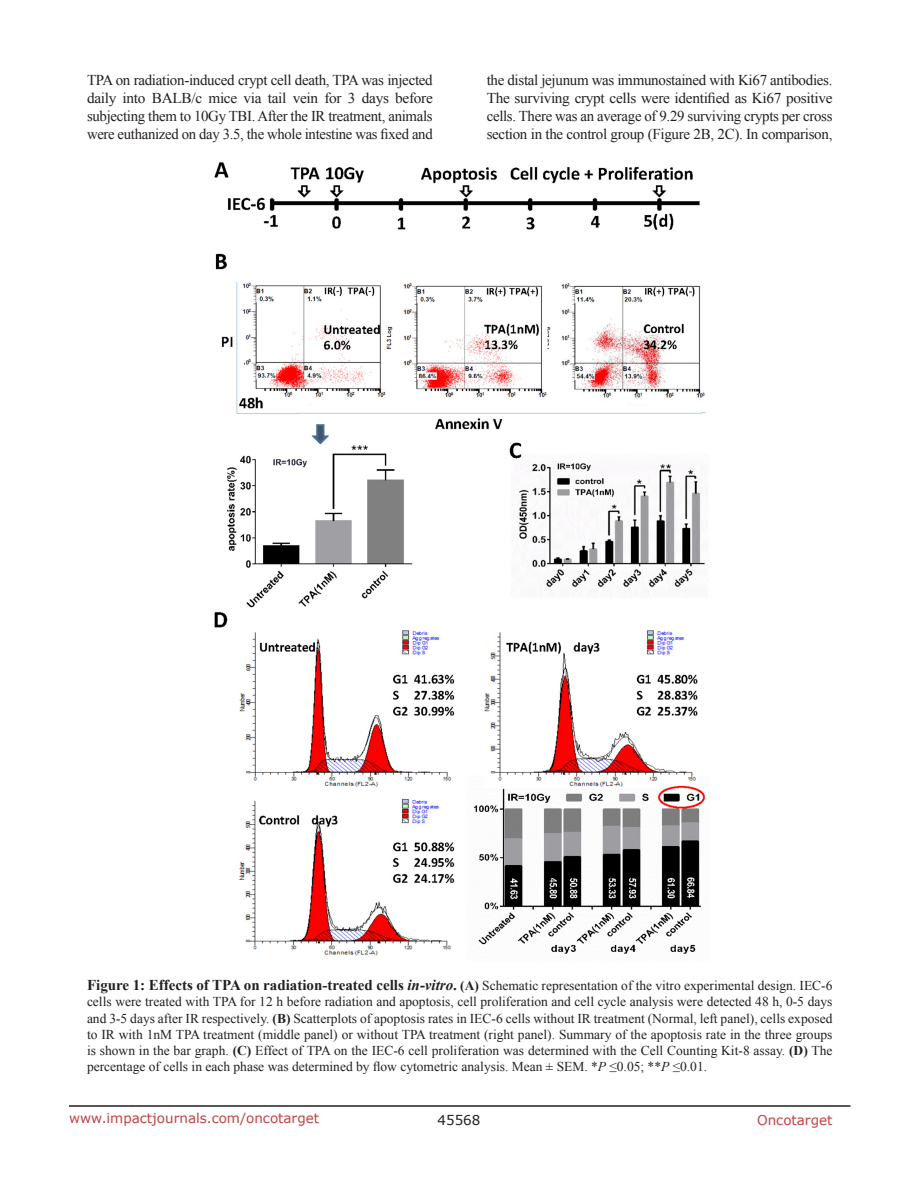
<style>
.page{position:relative;width:918px;height:1188px;background:#fff}
.page>*{position:absolute;margin:0;border:0;box-sizing:border-box;transform-origin:0 0}
.BodyText{font:15px/18px "Times New Roman";letter-spacing:-.02em;color:#231f20;text-align:justify}
.figuretext{font:13.5px/16.2px "Times New Roman";color:#231f20;text-align:justify}
.t1{font:13.5px "Verdana";color:#c24141}
.t2{font:13.5px "Verdana";color:#231f20}
.s1{font-weight:700;font-size:15px}
.s2{font-weight:700;font-style:italic;font-size:15px}
.s3{font-weight:700}
.s4{font-style:italic}
</style>
<div class="page">
<hr style="left:69px;top:1105px;width:781px;height:2px;background:#231f20">
<img style="left:214px;top:162px;width:494px;height:794px">
<p class="BodyText" style="left:87px;top:71px;width:347px">TPA on radiation-induced crypt cell death, TPA was injected daily into BALB/c mice via tail vein for 3 days before subjecting them to 10Gy TBI. After the IR treatment, animals were euthanized on day 3.5, the whole intestine was fixed and</p>
<p class="BodyText" style="left:487px;top:71px;width:347px">the distal jejunum was immunostained with Ki67 antibodies.<br>The surviving crypt cells were identified as Ki67 positive cells. There was an average of 9.29 surviving crypts per cross section in the control group (Figure 2B, 2C). In comparison,</p>
<p class="figuretext" style="left:87px;top:977px;width:747px"><span class="s1">Figure 1: Effects of TPA on radiation-treated cells</span> <span class="s2">in-vitro</span><span class="s1">.</span> <span class="s3">(A)</span> Schematic representation of the vitro experimental design. IEC-6 cells were treated with TPA for 12 h before radiation and apoptosis, cell proliferation and cell cycle analysis were detected 48 h, 0-5 days and 3-5 days after IR respectively. <span class="s3">(B)</span> Scatterplots of apoptosis rates in IEC-6 cells without IR treatment (Normal, left panel), cells exposed to IR with 1nM TPA treatment (middle panel) or without TPA treatment (right panel). Summary of the apoptosis rate in the three groups is shown in the bar graph. <span class="s3">(C)</span> Effect of TPA on the IEC-6 cell proliferation was determined with the Cell Counting Kit-8 assay. <span class="s3">(D)</span> The percentage of cells in each phase was determined by flow cytometric analysis. Mean ± SEM. *<span class="s4">P</span> ≤0.05; **<span class="s4">P</span> ≤0.01.</p>
<p class="t1" style="left:69px;top:1109px;width:252px">www.impactjournals.com/oncotarget</p>
<p class="t2" style="left:438px;top:1111px;width:44px">45568</p>
<p class="t1" style="left:757px;top:1111px;width:77px">Oncotarget</p>
</div>
